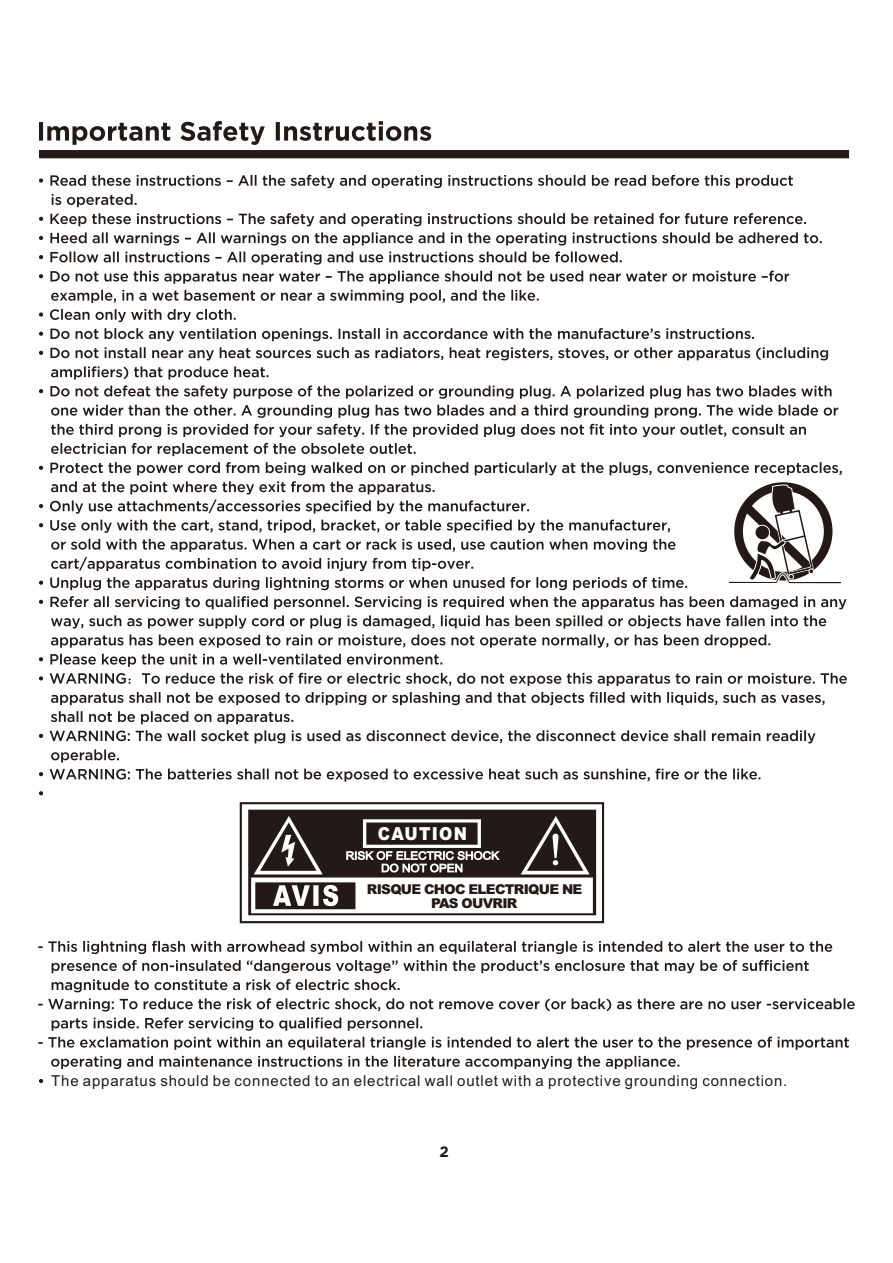
<style>
.page{position:relative;width:893px;height:1263px;background:#fff}
.page>*{position:absolute;margin:0;border:0;box-sizing:border-box;transform-origin:0 0}
.t1{font:900 18px "Arial";letter-spacing:.075em;color:#fff;scale:.89 1}
.t2{font:15px "Arial";letter-spacing:.055em;color:#231916}
.t3{font:700 15px "Gotham";color:#231916}
.t4{font:900 13.5px/14.2px "Arial";letter-spacing:-.05em;color:#231916;text-align:center}
</style>
<div class="page">
<svg style="left:39px;top:121px;width:810px;height:37px"></svg>
<svg style="left:39px;top:178px;width:4px;height:5px"></svg>
<svg style="left:50px;top:175px;width:743px;height:13px"></svg>
<svg style="left:52px;top:194px;width:85px;height:13px"></svg>
<svg style="left:39px;top:217px;width:4px;height:4px"></svg>
<svg style="left:50px;top:213px;width:756px;height:13px"></svg>
<svg style="left:39px;top:236px;width:4px;height:4px"></svg>
<svg style="left:50px;top:232px;width:772px;height:13px"></svg>
<svg style="left:39px;top:255px;width:4px;height:4px"></svg>
<svg style="left:50px;top:251px;width:572px;height:14px"></svg>
<svg style="left:39px;top:274px;width:4px;height:4px"></svg>
<svg style="left:50px;top:271px;width:739px;height:13px"></svg>
<svg style="left:51px;top:290px;width:488px;height:13px"></svg>
<svg style="left:39px;top:312px;width:4px;height:5px"></svg>
<svg style="left:50px;top:309px;width:186px;height:13px"></svg>
<svg style="left:39px;top:332px;width:4px;height:4px"></svg>
<svg style="left:50px;top:328px;width:704px;height:13px"></svg>
<svg style="left:39px;top:351px;width:4px;height:4px"></svg>
<svg style="left:50px;top:347px;width:778px;height:13px"></svg>
<svg style="left:39px;top:389px;width:4px;height:4px"></svg>
<svg style="left:50px;top:366px;width:782px;height:33px"></svg>
<svg style="left:51px;top:405px;width:787px;height:13px"></svg>
<svg style="left:51px;top:424px;width:755px;height:13px"></svg>
<svg style="left:51px;top:443px;width:365px;height:13px"></svg>
<svg style="left:39px;top:466px;width:4px;height:4px"></svg>
<svg style="left:39px;top:504px;width:4px;height:4px"></svg>
<svg style="left:39px;top:523px;width:4px;height:4px"></svg>
<svg style="left:39px;top:581px;width:4px;height:4px"></svg>
<svg style="left:50px;top:462px;width:792px;height:128px"></svg>
<svg style="left:39px;top:600px;width:4px;height:4px"></svg>
<svg style="left:50px;top:596px;width:796px;height:13px"></svg>
<svg style="left:51px;top:615px;width:775px;height:13px"></svg>
<svg style="left:51px;top:634px;width:719px;height:14px"></svg>
<svg style="left:39px;top:657px;width:4px;height:4px"></svg>
<svg style="left:50px;top:654px;width:392px;height:13px"></svg>
<svg style="left:39px;top:676px;width:4px;height:4px"></svg>
<svg style="left:50px;top:673px;width:81px;height:11px"></svg>
<svg style="left:142px;top:673px;width:705px;height:13px"></svg>
<svg style="left:51px;top:692px;width:773px;height:13px"></svg>
<svg style="left:51px;top:711px;width:242px;height:13px"></svg>
<svg style="left:39px;top:734px;width:4px;height:4px"></svg>
<svg style="left:50px;top:730px;width:765px;height:13px"></svg>
<svg style="left:51px;top:749px;width:68px;height:13px"></svg>
<svg style="left:39px;top:772px;width:4px;height:4px"></svg>
<svg style="left:50px;top:768px;width:710px;height:14px"></svg>
<svg style="left:39px;top:791px;width:4px;height:4px"></svg>
<svg style="left:38px;top:941px;width:794px;height:13px"></svg>
<svg style="left:52px;top:960px;width:757px;height:13px"></svg>
<svg style="left:52px;top:979px;width:348px;height:13px"></svg>
<svg style="left:38px;top:998px;width:817px;height:13px"></svg>
<svg style="left:38px;top:1017px;width:811px;height:33px"></svg>
<svg style="left:51px;top:1056px;width:628px;height:13px"></svg>
<div style="left:240px;top:802px;width:364px;height:121px;border:2px solid #231916"></div>
<svg style="left:248px;top:810px;width:348px;height:105px"></svg>
<svg style="left:39px;top:1079px;width:4px;height:4px"></svg>
<p class="t1" style="left:378px;top:827px;width:102px">CAUTION</p>
<p class="t4" style="left:367px;top:883px;width:217px">RISQUE CHOC ELECTRIQUE NE<br>PAS OUVRIR</p>
<p class="t2" style="left:51px;top:1075px;width:738px">The apparatus should be connected to an electrical wall outlet with a protective grounding connection.</p>
<p class="t3" style="left:439px;top:1146px;width:11px">2</p>
</div>
